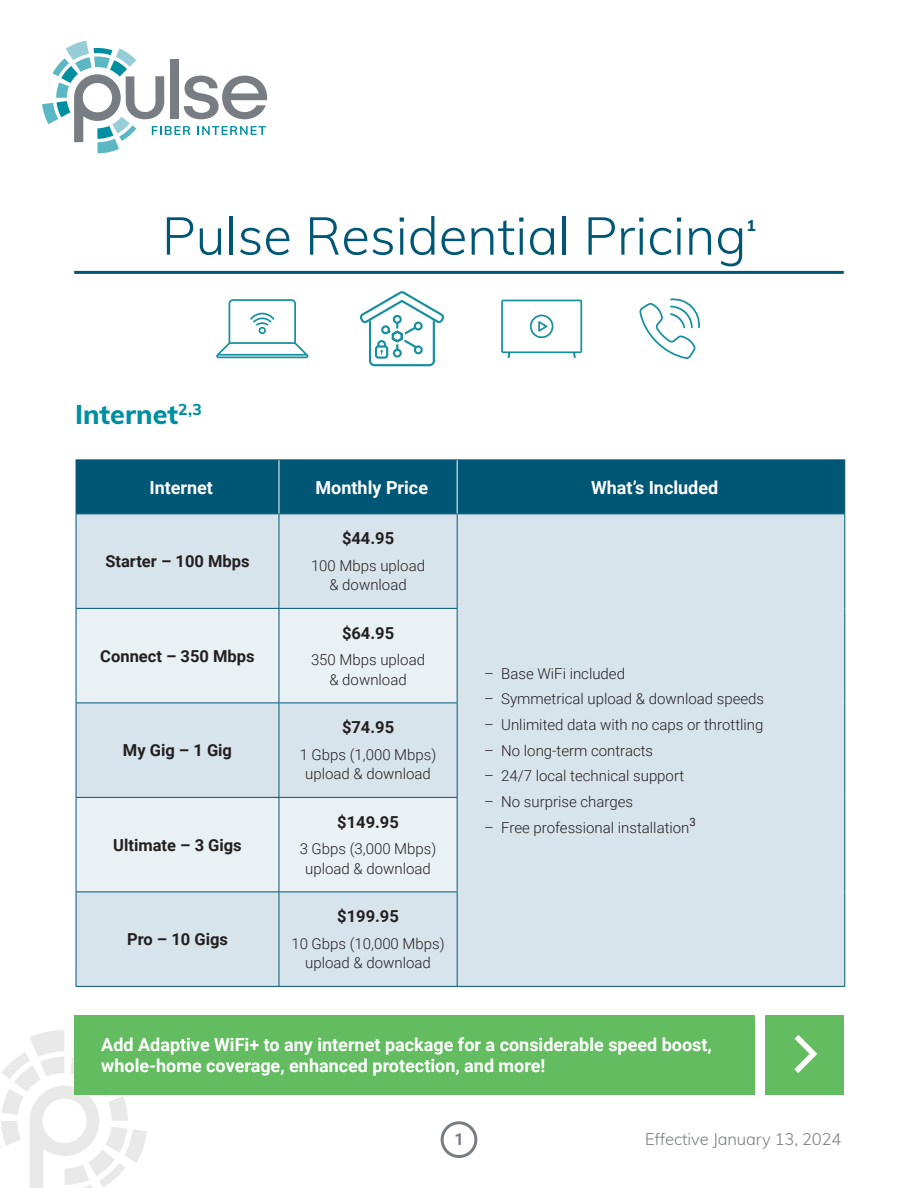
<style>
.page{position:relative;width:918px;height:1188px;background:#fff}
.page>*{position:absolute;margin:0;border:0;box-sizing:border-box;transform-origin:0 0}
.t1{font:300 52.5px "Muli";color:#005775}
.t2{font:800 27px "Muli";color:#008fa1}
.t3{font:700 18px/21px "Roboto";color:#fff}
.t4{font:700 16.5px "Roboto";color:#231f20}
.t5{font:300 16.5px "Muli";letter-spacing:-.005em;color:#787d83}
.t6{font:700 16.5px "Roboto";color:#787d83}
.t7{font:800 15.75px "Muli";color:#005775}
.t8{font:300 15px/19.5px "Roboto";color:#231f20;text-align:center}
</style>
<div class="page">
<div style="left:441px;top:1121px;width:36px;height:37px;border:3px solid #787d83;border-radius:50%"></div>
<svg style="left:0;top:1030px;width:147px;height:158px"></svg>
<div style="left:77px;top:461px;width:767px;height:53px;background:#005775"></div>
<div style="left:77px;top:515px;width:767px;height:471px;background:#d8e4ec"></div>
<svg style="left:77px;top:609px;width:380px;height:283px;background:#e1ebf1"></svg>
<hr style="left:76px;top:514px;width:1px;height:94px;background:#005775">
<hr style="left:279px;top:514px;width:1px;height:94px;background:#005775">
<hr style="left:457px;top:514px;width:1px;height:94px;background:#005775">
<hr style="left:844px;top:514px;width:1px;height:94px;background:#005775">
<hr style="left:76px;top:608px;width:203px;height:1px;background:#005775">
<hr style="left:76px;top:609px;width:1px;height:94px;background:#005775">
<hr style="left:279px;top:608px;width:179px;height:1px;background:#005775">
<hr style="left:279px;top:609px;width:1px;height:94px;background:#005775">
<hr style="left:457px;top:609px;width:1px;height:94px;background:#005775">
<hr style="left:844px;top:608px;width:1px;height:95px;background:#005775">
<hr style="left:76px;top:703px;width:203px;height:1px;background:#005775">
<hr style="left:76px;top:703px;width:1px;height:94px;background:#005775">
<hr style="left:279px;top:703px;width:179px;height:1px;background:#005775">
<hr style="left:279px;top:703px;width:1px;height:94px;background:#005775">
<hr style="left:457px;top:703px;width:1px;height:94px;background:#005775">
<hr style="left:844px;top:703px;width:1px;height:94px;background:#005775">
<hr style="left:76px;top:797px;width:203px;height:1px;background:#005775">
<hr style="left:76px;top:798px;width:1px;height:94px;background:#005775">
<hr style="left:279px;top:797px;width:179px;height:1px;background:#005775">
<hr style="left:279px;top:798px;width:1px;height:94px;background:#005775">
<hr style="left:457px;top:798px;width:1px;height:94px;background:#005775">
<hr style="left:844px;top:797px;width:1px;height:95px;background:#005775">
<hr style="left:76px;top:892px;width:203px;height:1px;background:#005775">
<hr style="left:76px;top:892px;width:1px;height:94px;background:#005775">
<hr style="left:279px;top:892px;width:179px;height:1px;background:#005775">
<hr style="left:279px;top:892px;width:1px;height:94px;background:#005775">
<hr style="left:457px;top:892px;width:1px;height:94px;background:#005775">
<hr style="left:844px;top:892px;width:1px;height:94px;background:#005775">
<hr style="left:76px;top:986px;width:203px;height:1px;background:#005775">
<hr style="left:279px;top:986px;width:178px;height:1px;background:#005775">
<hr style="left:457px;top:986px;width:388px;height:1px;background:#005775">
<hr style="left:76px;top:460px;width:203px;height:1px;background:#005775">
<hr style="left:76px;top:460px;width:1px;height:54px;background:#005775">
<hr style="left:279px;top:460px;width:178px;height:1px;background:#005775">
<hr style="left:457px;top:460px;width:388px;height:1px;background:#005775">
<hr style="left:844px;top:460px;width:1px;height:54px;background:#005775">
<hr style="left:76px;top:514px;width:203px;height:1px;background:#005775">
<hr style="left:279px;top:514px;width:178px;height:1px;background:#005775">
<hr style="left:457px;top:514px;width:388px;height:1px;background:#005775">
<hr style="left:279px;top:460px;width:1px;height:54px;background:#fff">
<hr style="left:457px;top:460px;width:1px;height:54px;background:#fff">
<hr style="left:74px;top:271px;width:770px;height:3px;background:#005775">
<svg style="left:42px;top:40px;width:225px;height:113px"></svg>
<div style="left:74px;top:1015px;width:681px;height:80px;background:#63bd60"></div>
<div style="left:765px;top:1015px;width:79px;height:80px;background:#63bd60"></div>
<svg style="left:359px;top:291px;width:85px;height:75px"></svg>
<svg style="left:501px;top:300px;width:81px;height:58px"></svg>
<svg style="left:639px;top:298px;width:61px;height:61px"></svg>
<svg style="left:216px;top:299px;width:92px;height:59px"></svg>
<h1 class="t1" style="left:162px;top:198px;width:586px">Pulse Residential Pricing</h1>
<p class="t7" style="left:747px;top:214px;width:11px">1</p>
<h2 class="t2" style="left:75px;top:394px;width:129px">Internet<sup>2,3</sup></h2>
<p class="t3" style="left:149px;top:476px;width:65px">Internet</p>
<p class="t3" style="left:316px;top:476px;width:114px">Monthly Price</p>
<p class="t3" style="left:591px;top:476px;width:129px">What’s Included</p>
<p class="t4" style="left:105px;top:550px;width:146px">Starter – 100 Mbps</p>
<p class="t4" style="left:100px;top:644px;width:156px">Connect – 350 Mbps</p>
<p class="t4" style="left:123px;top:739px;width:111px">My Gig – 1 Gig</p>
<p class="t4" style="left:113px;top:833px;width:130px">Ultimate – 3 Gigs</p>
<p class="t4" style="left:127px;top:928px;width:102px">Pro – 10 Gigs</p>
<p class="t4" style="left:342px;top:527px;width:54px">$44.95</p>
<p class="t8" style="left:311px;top:555px;width:116px">100 Mbps upload &amp; download</p>
<p class="t4" style="left:342px;top:622px;width:54px">$64.95</p>
<p class="t8" style="left:311px;top:650px;width:116px">350 Mbps upload &amp; download</p>
<p class="t4" style="left:342px;top:716px;width:54px">$74.95</p>
<p class="t8" style="left:300px;top:744px;width:138px">1 Gbps (1,000 Mbps) upload &amp; download</p>
<p class="t4" style="left:337px;top:811px;width:63px">$149.95</p>
<p class="t8" style="left:300px;top:839px;width:138px">3 Gbps (3,000 Mbps) upload &amp; download</p>
<p class="t4" style="left:337px;top:905px;width:63px">$199.95</p>
<p class="t8" style="left:291px;top:933px;width:155px">10 Gbps (10,000 Mbps) upload &amp; download</p>
<p class="t8" style="left:484px;top:663px;width:142px">– Base WiFi included</p>
<p class="t8" style="left:484px;top:689px;width:281px">– Symmetrical upload &amp; download speeds</p>
<p class="t8" style="left:484px;top:714px;width:281px">– Unlimited data with no caps or throttling</p>
<p class="t8" style="left:484px;top:740px;width:171px">– No long-term contracts</p>
<p class="t8" style="left:484px;top:766px;width:202px">– 24/7 local technical support</p>
<p class="t8" style="left:484px;top:792px;width:150px">– No surprise charges</p>
<p class="t8" style="left:484px;top:817px;width:213px">– Free professional installation<sup>3</sup></p>
<p class="t3" style="left:101px;top:1034px;width:612px">Add Adaptive WiFi+ to any internet package for a considerable speed boost, whole-home coverage, enhanced protection, and more!</p>
<p class="t6" style="left:454px;top:1127px;width:11px">1</p>
<p class="t5" style="left:645px;top:1127px;width:198px">Effective January 13, 2024</p>
</div>
